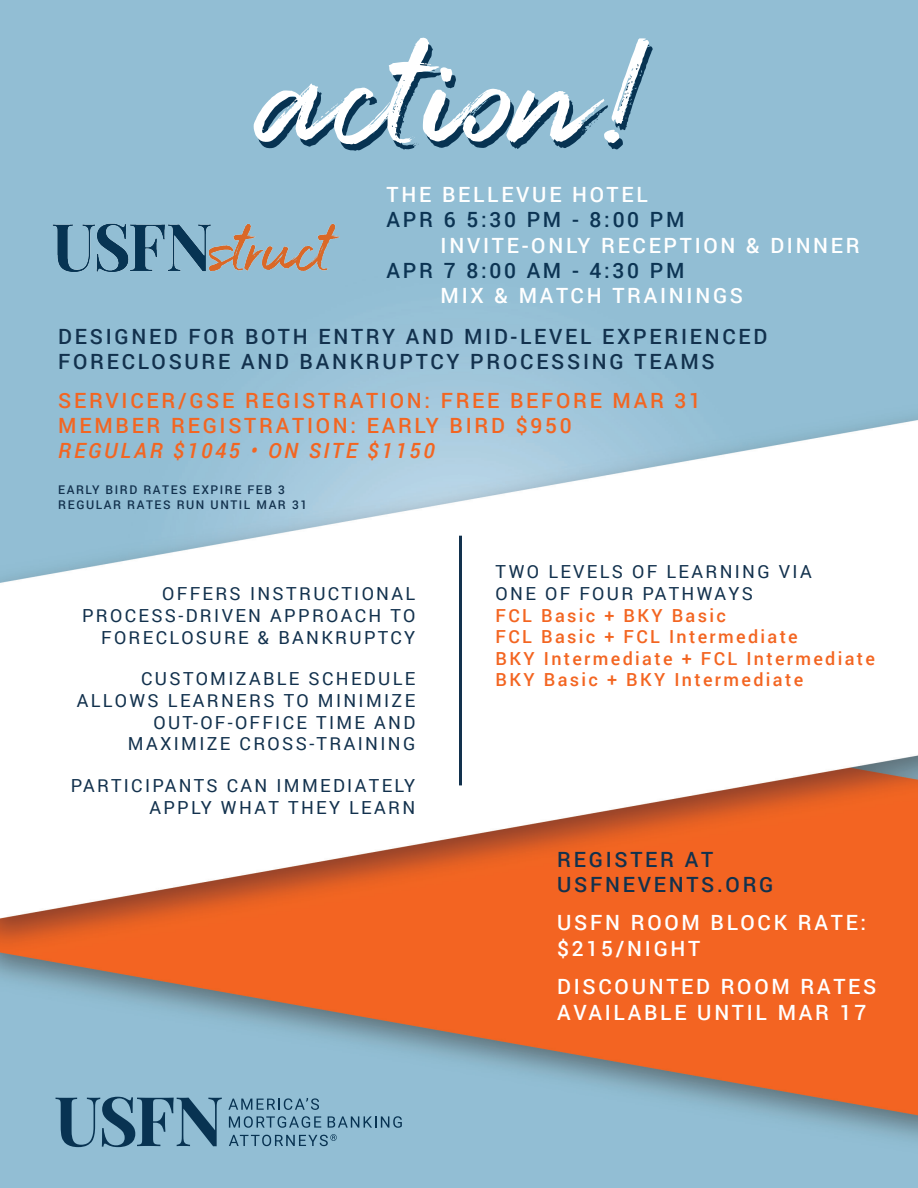
<style>
.page{position:relative;width:918px;height:1188px;background:#fff}
.page>*{position:absolute;margin:0;border:0;box-sizing:border-box;transform-origin:0 0}
.t1{font:240px "Perfetto";letter-spacing:-.025em;color:#073352}
.t2{font:500 21px/25.2px "Roboto";letter-spacing:.13em;color:#fff}
.t3{font:500 21px/25.2px "Roboto";letter-spacing:.13em;color:#12314d}
.t4{font:500 21px/25.2px "Roboto";letter-spacing:.13em;color:#f36521}
.t5{font:500 21px "Roboto";letter-spacing:.13em;color:#0c3453}
.t6{font:italic 500 21px "Roboto";letter-spacing:.13em;color:#f36521}
.t7{font:18px/21.6px "Roboto";letter-spacing:.13em;color:#12314d;text-align:right}
.t8{font:500 18px "Roboto";letter-spacing:.13em;color:#f36521}
.t9{font:500 12px "Roboto";letter-spacing:.13em;color:#12314d}
</style>
<div class="page">
<img style="left:0;top:0;width:918px;height:1188px">
<img style="left:45px;top:214px;width:306px;height:68px">
<svg style="left:228px;top:1098px;width:91px;height:12px"></svg>
<svg style="left:229px;top:1116px;width:92px;height:12px"></svg>
<svg style="left:328px;top:1116px;width:74px;height:12px"></svg>
<svg style="left:229px;top:1134px;width:108px;height:12px"></svg>
<svg style="left:56px;top:1097px;width:166px;height:50px;background:#608ca5"></svg>
<hr style="left:459px;top:536px;width:3px;height:249px;background:#12314d">
<p class="t1" style="left:257px;top:-27px;width:389px">action!</p>
<p class="t2" style="left:387px;top:181px;width:263px">THE BELLEVUE HOTEL</p>
<p class="t5" style="left:387px;top:205px;width:300px">APR 6 5:30 PM - 8:00 PM</p>
<p class="t2" style="left:441px;top:232px;width:421px">INVITE-ONLY RECEPTION &amp; DINNER</p>
<p class="t5" style="left:387px;top:256px;width:299px">APR 7 8:00 AM - 4:30 PM</p>
<p class="t2" style="left:441px;top:282px;width:304px">MIX &amp; MATCH TRAININGS</p>
<p class="t3" style="left:58px;top:323px;width:710px">DESIGNED FOR BOTH ENTRY AND MID-LEVEL EXPERIENCED<br>FORECLOSURE AND BANKRUPTCY PROCESSING TEAMS</p>
<p class="t4" style="left:58px;top:387px;width:644px">SERVICER/GSE REGISTRATION: FREE BEFORE MAR 31<br>MEMBER REGISTRATION: EARLY BIRD $950</p>
<p class="t6" style="left:58px;top:436px;width:378px">REGULAR $1045 • ON SITE $1150</p>
<p class="t9" style="left:58px;top:481px;width:228px">EARLY BIRD RATES EXPIRE FEB 3</p>
<p class="t9" style="left:58px;top:496px;width:250px">REGULAR RATES RUN UNTIL MAR 31</p>
<p class="t7" style="left:82px;top:582px;width:335px">OFFERS INSTRUCTIONAL<br>PROCESS-DRIVEN APPROACH TO<br>FORECLOSURE &amp; BANKRUPTCY</p>
<p class="t7" style="left:77px;top:668px;width:340px">CUSTOMIZABLE SCHEDULE<br>ALLOWS LEARNERS TO MINIMIZE<br>OUT-OF-OFFICE TIME AND<br>MAXIMIZE CROSS-TRAINING</p>
<p class="t7" style="left:71px;top:774px;width:346px">PARTICIPANTS CAN IMMEDIATELY<br>APPLY WHAT THEY LEARN</p>
<p class="t7" style="left:496px;top:561px;width:318px;text-align:left">TWO LEVELS OF LEARNING VIA<br>ONE OF FOUR PATHWAYS</p>
<p class="t8" style="left:496px;top:603px;width:232px">FCL Basic + BKY Basic</p>
<p class="t8" style="left:496px;top:624px;width:304px">FCL Basic + FCL Intermediate</p>
<p class="t8" style="left:496px;top:646px;width:381px">BKY Intermediate + FCL Intermediate</p>
<p class="t8" style="left:496px;top:667px;width:309px">BKY Basic + BKY Intermediate</p>
<p class="t3" style="left:557px;top:846px;width:218px">REGISTER AT<br>USFNEVENTS.ORG</p>
<p class="t2" style="left:557px;top:910px;width:310px">USFN ROOM BLOCK RATE: $215/NIGHT</p>
<p class="t2" style="left:557px;top:973px;width:321px">DISCOUNTED ROOM RATES<br>AVAILABLE UNTIL MAR 17</p>
</div>
